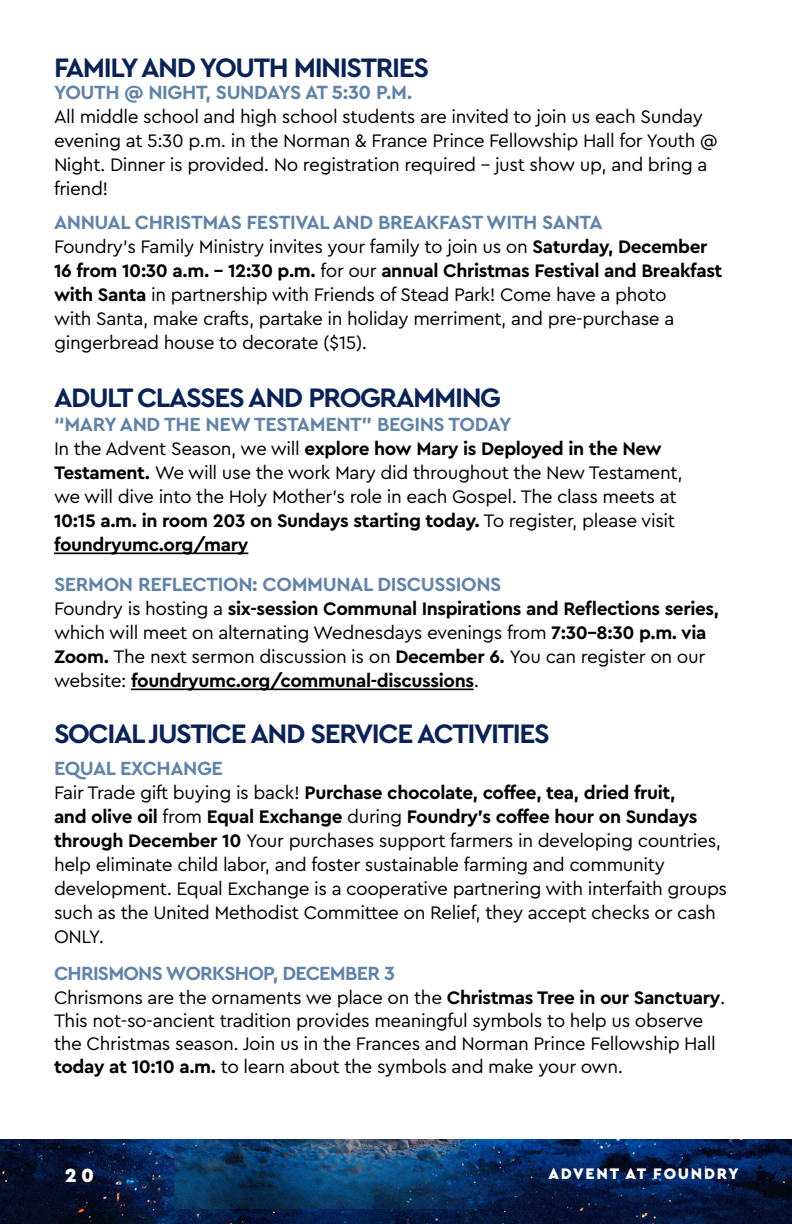
<style>
.page{position:relative;width:792px;height:1224px;background:#fff}
.page>*{position:absolute;margin:0;border:0;box-sizing:border-box;transform-origin:0 0}
.t1{font:700 28px "Cera Pro";letter-spacing:-.05em;color:#0a2255}
.t2{font:700 20px "Cera Pro";letter-spacing:-.02em;color:#6183a7}
.t3{font:700 20px "Cera Pro";letter-spacing:-.04em;color:#6183a7}
.t4{font:900 20px "Cera Pro";color:#fff}
.t5{font:19px/24px "Cera Pro";letter-spacing:-.02em;color:#000}
.t6{font:900 16px "Cera Pro";letter-spacing:.11em;color:#fff}
.s1{font-weight:700}
</style>
<div class="page">
<img style="left:0;top:1139px;width:792px;height:85px">
<hr style="left:54px;top:553px;width:194px;height:1px;background:#000">
<hr style="left:131px;top:689px;width:343px;height:1px;background:#000">
<h1 class="t1" style="left:54px;top:49px;width:377px">FAMILY AND YOUTH MINISTRIES</h1>
<p class="t2" style="left:54px;top:79px;width:360px">YOUTH @ NIGHT, SUNDAYS AT 5:30 P.M.</p>
<p class="t5" style="left:54px;top:103px;width:665px">All middle school and high school students are invited to join us each Sunday evening at 5:30 p.m. in the Norman &amp; France Prince Fellowship Hall for Youth @ Night. Dinner is provided. No registration required – just show up, and bring a friend!</p>
<p class="t2" style="left:54px;top:209px;width:550px">ANNUAL CHRISTMAS FESTIVAL AND BREAKFAST WITH SANTA</p>
<p class="t5" style="left:54px;top:233px;width:670px">Foundry’s Family Ministry invites your family to join us on <span class="s1">Saturday, December 16 from 10:30 a.m. - 12:30 p.m.</span> for our <span class="s1">annual Christmas Festival and Breakfast with Santa</span> in partnership with Friends of Stead Park! Come have a photo<br>with Santa, make crafts, partake in holiday merriment, and pre-purchase a gingerbread house to decorate ($15).</p>
<h1 class="t1" style="left:54px;top:379px;width:449px">ADULT CLASSES AND PROGRAMMING</h1>
<p class="t2" style="left:54px;top:411px;width:459px">“MARY AND THE NEW TESTAMENT” BEGINS TODAY</p>
<p class="t5" style="left:54px;top:436px;width:630px">In the Advent Season, we will <span class="s1">explore how Mary is Deployed in the New Testament.</span> We will use the work Mary did throughout the New Testament, we will dive into the Holy Mother’s role in each Gospel. The class meets at <span class="s1">10:15 a.m. in room 203 on Sundays starting today.</span> To register, please visit <span class="s1">foundryumc.org/mary</span></p>
<p class="t2" style="left:54px;top:571px;width:449px">SERMON REFLECTION: COMMUNAL DISCUSSIONS</p>
<p class="t5" style="left:54px;top:596px;width:667px">Foundry is hosting a <span class="s1">six-session Communal Inspirations and Reflections series, </span>which will meet on alternating Wednesdays evenings from <span class="s1">7:30–8:30 p.m. via Zoom.</span> The next sermon discussion is on <span class="s1">December 6.</span> You can register on our website: <span class="s1">foundryumc.org/communal-discussions</span>.</p>
<h1 class="t1" style="left:54px;top:715px;width:497px">SOCIAL JUSTICE AND SERVICE ACTIVITIES</h1>
<p class="t2" style="left:54px;top:755px;width:171px">EQUAL EXCHANGE</p>
<p class="t5" style="left:54px;top:780px;width:675px">Fair Trade gift buying is back! <span class="s1">Purchase chocolate, coffee, tea, dried fruit,<br>and olive oil</span> from <span class="s1">Equal Exchange</span> during <span class="s1">Foundry’s coffee hour on Sundays through December 10</span> Your purchases support farmers in developing countries, help eliminate child labor, and foster sustainable farming and community development. Equal Exchange is a cooperative partnering with interfaith groups such as the United Methodist Committee on Relief, they accept checks or cash ONLY.</p>
<p class="t3" style="left:54px;top:960px;width:343px">CHRISMONS WORKSHOP, DECEMBER 3</p>
<p class="t5" style="left:54px;top:986px;width:673px;line-height:22.8px">Chrismons are the ornaments we place on the <span class="s1">Christmas Tree in our Sanctuary</span>.<br>This not-so-ancient tradition provides meaningful symbols to help us observe the Christmas season. Join us in the Frances and Norman Prince Fellowship Hall <span class="s1">today at 10:10 a.m.</span> to learn about the symbols and make your own.</p>
<p class="t4" style="left:65px;top:1162px;width:31px">20</p>
<p class="t6" style="left:549px;top:1163px;width:192px">ADVENT AT FOUNDRY</p>
</div>
